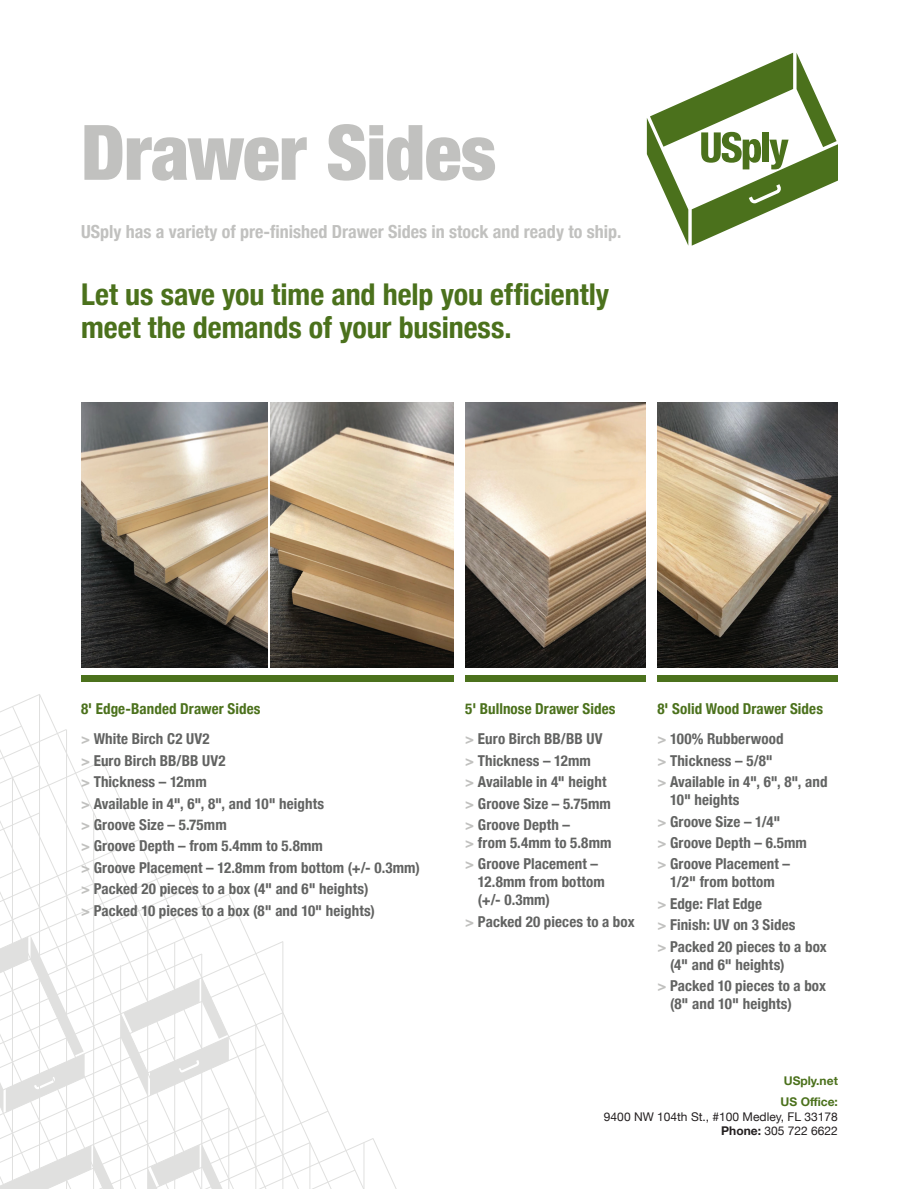
<style>
.page{position:relative;width:919px;height:1189px;background:#fff}
.page>*{position:absolute;margin:0;border:0;box-sizing:border-box;transform-origin:0 0}
.t1{font:900 condensed 76.5px "Helvetica Neue";letter-spacing:-.01em;color:#c1c1bf}
.t2{font:700 condensed 30px/33px "Helvetica Neue";color:#4b711c}
.t3{font:700 condensed 18px "Helvetica Neue";color:#c1c1bf}
.t4{font:700 condensed 15px/21.3px "Helvetica Neue";letter-spacing:.005em;color:#626362}
.t5{font:700 condensed 15px "Helvetica Neue";letter-spacing:.005em;color:#4b711c}
.t6{font:12px/14.4px "Helvetica Neue";color:#231f20;text-align:right}
.t7{font:700 12px/21.1px "Helvetica Neue";color:#4b711c}
.s1{color:#c1c1bf}
.s2{font-weight:700}
</style>
<div class="page">
<svg style="left:646px;top:53px;width:191px;height:192px"></svg>
<img style="left:81px;top:403px;width:186px;height:264px">
<img style="left:270px;top:403px;width:183px;height:264px">
<img style="left:465px;top:403px;width:180px;height:264px">
<img style="left:657px;top:403px;width:180px;height:264px">
<div style="left:81px;top:674px;width:372px;height:7px;background:#4b711c"></div>
<div style="left:465px;top:674px;width:180px;height:7px;background:#4b711c"></div>
<div style="left:657px;top:674px;width:180px;height:7px;background:#4b711c"></div>
<svg style="left:0;top:674px;width:432px;height:515px"></svg>
<h1 class="t1" style="left:81px;top:89px;width:416px">Drawer Sides</h1>
<p class="t3" style="left:81px;top:216px;width:541px">USply has a variety of pre-finished Drawer Sides in stock and ready to ship.</p>
<h2 class="t2" style="left:81px;top:275px;width:529px">Let us save you time and help you efficiently meet the demands of your business.</h2>
<p class="t5" style="left:81px;top:695px;width:181px">8' Edge-Banded Drawer Sides</p>
<p class="t5" style="left:465px;top:695px;width:151px">5' Bullnose Drawer Sides</p>
<p class="t5" style="left:657px;top:695px;width:167px">8' Solid Wood Drawer Sides</p>
<p class="t4" style="left:81px;top:727px;width:340px"><span class="s1">&gt;</span> White Birch C2 UV2<br><span class="s1">&gt;</span> Euro Birch BB/BB UV2<br><span class="s1">&gt;</span> Thickness – 12mm<br><span class="s1">&gt;</span> Available in 4", 6", 8", and 10" heights<br><span class="s1">&gt;</span> Groove Size – 5.75mm<br><span class="s1">&gt;</span> Groove Depth – from 5.4mm to 5.8mm<br><span class="s1">&gt;</span> Groove Placement – 12.8mm from bottom (+/- 0.3mm) <span class="s1">&gt;</span> Packed 20 pieces to a box (4" and 6" heights)<br><span class="s1">&gt;</span> Packed 10 pieces to a box (8" and 10" heights)</p>
<p class="t4" style="left:465px;top:727px;width:147px"><span class="s1">&gt;</span> Euro Birch BB/BB UV <span class="s1">&gt;</span> Thickness – 12mm<br><span class="s1">&gt;</span> Available in 4" height <span class="s1">&gt;</span> Groove Size – 5.75mm <span class="s1">&gt;</span> Groove Depth –</p>
<p class="t4" style="left:465px;top:830px;width:148px"><span class="s1">&gt;</span> from 5.4mm to 5.8mm <span class="s1">&gt;</span> Groove Placement –</p>
<p class="t4" style="left:477px;top:871px;width:128px;line-height:18px">12.8mm from bottom (+/- 0.3mm)</p>
<p class="t4" style="left:465px;top:909px;width:171px"><span class="s1">&gt;</span> Packed 20 pieces to a box</p>
<p class="t4" style="left:657px;top:727px;width:171px"><span class="s1">&gt;</span> 100% Rubberwood<br><span class="s1">&gt;</span> Thickness – 5/8"<br><span class="s1">&gt;</span> Available in 4", 6", 8", and</p>
<p class="t4" style="left:657px;top:788px;width:151px;text-indent:13px">10" heights<br><span class="s1">&gt;</span> Groove Size – 1/4"<br><span class="s1">&gt;</span> Groove Depth – 6.5mm <span class="s1">&gt;</span> Groove Placement –</p>
<p class="t4" style="left:657px;top:870px;width:171px;text-indent:13px">1/2" from bottom<br><span class="s1">&gt;</span> Edge: Flat Edge<br><span class="s1">&gt;</span> Finish: UV on 3 Sides<br><span class="s1">&gt;</span> Packed 20 pieces to a box</p>
<p class="t4" style="left:657px;top:952px;width:170px;text-indent:13px">(4" and 6" heights)<br><span class="s1">&gt;</span> Packed 10 pieces to a box</p>
<p class="t4" style="left:669px;top:991px;width:123px">(8" and 10" heights)</p>
<p class="t7" style="left:780px;top:1070px;width:59px">USply.net<br>US Office:</p>
<p class="t6" style="left:603px;top:1109px;width:235px">9400 NW 104th St., #100 Medley, FL 33178<br><span class="s2">Phone:</span> 305 722 6622</p>
</div>
